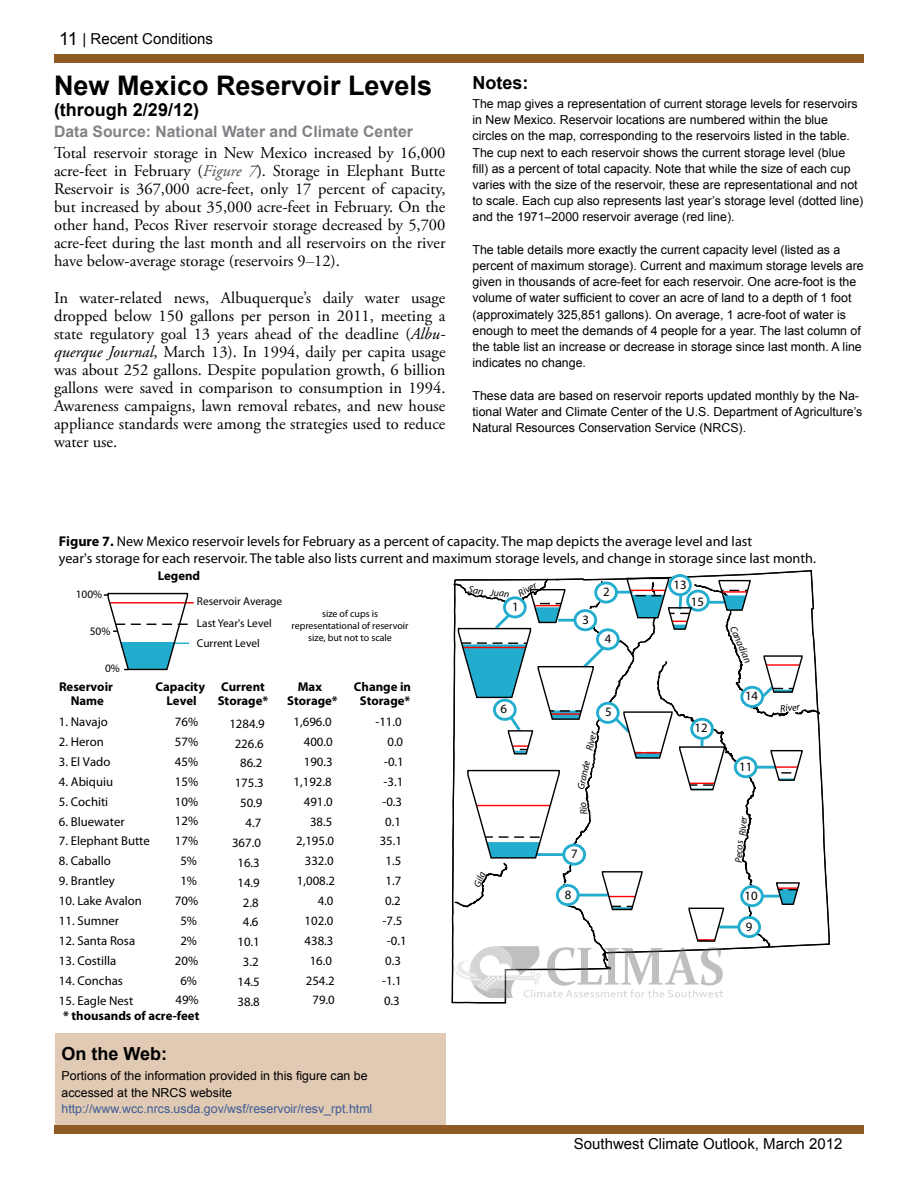
<style>
.page{position:relative;width:918px;height:1188px;background:#fff}
.page>*{position:absolute;margin:0;border:0;box-sizing:border-box;transform-origin:0 0}
.t1{font:700 27px "Arial";color:#000}
.t2{font:700 18px "Arial";color:#000}
.t3{font:16.5px/18px "Adobe Garamond Pro";color:#000;text-align:justify}
.t4{font:700 15.75px "Arial";color:#808285}
.t5{font:15px "Arial";color:#000}
.t6{font:14.25px/17.1px "Myriad Pro";color:#000}
.t7{font:13.05px "Myriad Pro";color:#000}
.t8{font:12.75px/20px "Myriad Pro";color:#000;text-align:right}
.t9{font:700 12.75px/14.2px "Myriad Pro";color:#000;text-align:center}
.t10{font:12.3px/16.2px "Arial";color:#000}
.t11{font:12.3px "Arial";color:#3d5c95}
.t12{font:11.4px "Myriad Pro";color:#000}
.t13{font:9.9px/12px "Myriad Pro";color:#000;text-align:center}
.t14{font:italic 9.9px "Myriad Pro";color:#000}
.s1{font-size:18px}
.s2{font-style:italic;color:#4d4d4f}
.s3{font-style:italic}
.s4{font-weight:700}
</style>
<div class="page">
<div style="left:55px;top:1034px;width:391px;height:99px;background:#e1cab4"></div>
<div style="left:54px;top:1125px;width:810px;height:9px;background:#8e5b24"></div>
<div style="left:54px;top:54px;width:810px;height:9px;background:#8e5b24"></div>
<svg style="left:452px;top:570px;width:377px;height:433px"></svg>
<div style="left:668px;top:574px;width:24px;height:22px;border:3px solid #22accd;border-radius:50%"></div>
<hr style="left:110px;top:602px;width:84px;height:1px;background:#f00">
<svg style="left:104px;top:592px;width:88px;height:79px"></svg>
<img style="left:452px;top:962px;width:284px;height:39px">
<svg style="left:452px;top:577px;width:369px;height:385px"></svg>
<p class="t5" style="left:59px;top:29px;width:155px"><span class="s1">11</span> | Recent Conditions</p>
<h1 class="t1" style="left:54px;top:68px;width:380px">New Mexico Reservoir Levels</h1>
<h2 class="t2" style="left:54px;top:98px;width:147px">(through 2/29/12)</h2>
<p class="t4" style="left:54px;top:121px;width:361px">Data Source: National Water and Climate Center</p>
<p class="t3" style="left:54px;top:144px;width:393px">Total reservoir storage in New Mexico increased by 16,000 acre-feet in February (<span class="s2">Figure 7</span>). Storage in Elephant Butte Reservoir is 367,000 acre-feet, only 17 percent of capacity, but increased by about 35,000 acre-feet in February. On the other hand, Pecos River reservoir storage decreased by 5,700 acre-feet during the last month and all reservoirs on the river have below-average storage (reservoirs 9<span class="s2">–</span>12).</p>
<p class="t3" style="left:54px;top:290px;width:393px">In water-related news, Albuquerque’s daily water usage dropped below 150 gallons per person in 2011, meeting a state regulatory goal 13 years ahead of the deadline (<span class="s3">Albu&shy;querque Journal</span>, March 13). In 1994, daily per capita usage was about 252 gallons. Despite population growth, 6 billion gallons were saved in comparison to consumption in 1994.<br>Awareness campaigns, lawn removal rebates, and new house appliance standards were among the strategies used to reduce water use.</p>
<h2 class="t2" style="left:472px;top:70px;width:57px">Notes:</h2>
<p class="t10" style="left:472px;top:96px;width:392px">The map gives a representation of current storage levels for reservoirs in New Mexico. Reservoir locations are numbered within the blue circles on the map, corresponding to the reservoirs listed in the table.<br>The cup next to each reservoir shows the current storage level (blue fill) as a percent of total capacity. Note that while the size of each cup varies with the size of the reservoir, these are representational and not to scale. Each cup also represents last year’s storage level (dotted line) and the 1971–2000 reservoir average (red line).</p>
<p class="t10" style="left:472px;top:242px;width:393px">The table details more exactly the current capacity level (listed as a percent of maximum storage). Current and maximum storage levels are given in thousands of acre-feet for each reservoir. One acre-foot is the volume of water sufficient to cover an acre of land to a depth of 1 foot (approximately 325,851 gallons). On average, 1 acre-foot of water is enough to meet the demands of 4 people for a year. The last column of the table list an increase or decrease in storage since last month. A line indicates no change.</p>
<p class="t10" style="left:472px;top:387px;width:391px">These data are based on reservoir reports updated monthly by the Na&shy;tional Water and Climate Center of the U.S. Department of Agriculture’s<br>Natural Resources Conservation Service (NRCS).</p>
<p class="t6" style="left:59px;top:532px;width:759px"><span class="s4">Figure 7.</span> New Mexico reservoir levels for February as a percent of capacity. The map depicts the average level and last<br>year's storage for each reservoir. The table also lists current and maximum storage levels, and change in storage since last month.</p>
<p class="t12" style="left:76px;top:588px;width:28px">100%</p>
<p class="t12" style="left:90px;top:625px;width:22px">50%</p>
<p class="t12" style="left:105px;top:661px;width:16px">0%</p>
<p class="t9" style="left:59px;top:679px;width:55px">Reservoir<br>Name</p>
<p class="t9" style="left:158px;top:568px;width:44px">Legend</p>
<p class="t12" style="left:197px;top:595px;width:87px">Reservoir Average</p>
<p class="t12" style="left:197px;top:617px;width:76px">Last Year's Level</p>
<p class="t13" style="left:292px;top:608px;width:118px">size of cups is representational of reservoir size, but not to scale</p>
<p class="t12" style="left:197px;top:636px;width:64px">Current Level</p>
<p class="t9" style="left:156px;top:679px;width:51px">Capacity<br>Level</p>
<p class="t9" style="left:218px;top:679px;width:52px;text-align:left">Current<br>Storage*</p>
<p class="t9" style="left:287px;top:679px;width:52px">Max<br>Storage*</p>
<p class="t9" style="left:354px;top:679px;width:59px">Change in<br>Storage*</p>
<p class="t8" style="left:59px;top:712px;width:50px">1. Navajo</p>
<p class="t8" style="left:59px;top:732px;width:46px">2. Heron</p>
<p class="t8" style="left:59px;top:751px;width:53px">3. El Vado</p>
<p class="t8" style="left:59px;top:771px;width:56px">4. Abiquiu</p>
<p class="t8" style="left:59px;top:791px;width:51px">5. Cochiti</p>
<p class="t8" style="left:59px;top:811px;width:67px">6. Bluewater</p>
<p class="t8" style="left:59px;top:831px;width:93px">7. Elephant Butte</p>
<p class="t8" style="left:59px;top:851px;width:53px">8. Caballo</p>
<p class="t8" style="left:59px;top:871px;width:57px">9. Brantley</p>
<p class="t8" style="left:59px;top:891px;width:85px">10. Lake Avalon</p>
<p class="t8" style="left:59px;top:911px;width:62px">11. Sumner</p>
<p class="t8" style="left:59px;top:930px;width:78px">12. Santa Rosa</p>
<p class="t8" style="left:59px;top:950px;width:59px">13. Costilla</p>
<p class="t8" style="left:59px;top:970px;width:66px">14. Conchas</p>
<p class="t8" style="left:59px;top:990px;width:76px">15. Eagle Nest</p>
<p class="t9" style="left:63px;top:1009px;width:138px">* thousands of acre-feet</p>
<p class="t8" style="left:175px;top:712px;width:25px;text-align:justify">76% 57% 45%</p>
<p class="t7" style="left:175px;top:774px;width:25px">15%</p>
<p class="t8" style="left:175px;top:791px;width:25px;text-align:center">10%<br>12%<br>17%<br>5%<br>1%<br>70%<br>5%<br>2%<br>20%<br>6%<br>49%</p>
<p class="t8" style="left:229px;top:713px;width:37px">1284.9</p>
<p class="t8" style="left:235px;top:733px;width:30px">226.6</p>
<p class="t8" style="left:240px;top:753px;width:24px">86.2</p>
<p class="t8" style="left:235px;top:773px;width:30px">175.3</p>
<p class="t8" style="left:240px;top:793px;width:24px">50.9</p>
<p class="t8" style="left:246px;top:813px;width:17px">4.7</p>
<p class="t8" style="left:232px;top:833px;width:30px">367.0</p>
<p class="t8" style="left:237px;top:852px;width:24px">16.3</p>
<p class="t8" style="left:237px;top:872px;width:24px">14.9</p>
<p class="t8" style="left:243px;top:892px;width:17px">2.8</p>
<p class="t8" style="left:243px;top:912px;width:17px">4.6</p>
<p class="t8" style="left:237px;top:932px;width:24px">10.1</p>
<p class="t8" style="left:243px;top:952px;width:17px">3.2</p>
<p class="t8" style="left:237px;top:972px;width:24px">14.5</p>
<p class="t8" style="left:237px;top:991px;width:24px">38.8</p>
<p class="t8" style="left:294px;top:712px;width:43px">1,696.0<br>400.0<br>190.3<br>1,192.8<br>491.0<br>38.5<br>2,195.0<br>332.0<br>1,008.2<br>4.0<br>102.0<br>438.3<br>16.0<br>254.2<br>79.0</p>
<p class="t8" style="left:375px;top:712px;width:28px">-11.0</p>
<p class="t8" style="left:387px;top:732px;width:17px">0.0</p>
<p class="t8" style="left:384px;top:751px;width:21px">-0.1</p>
<p class="t8" style="left:384px;top:771px;width:21px">-3.1</p>
<p class="t8" style="left:382px;top:791px;width:21px">-0.3</p>
<p class="t8" style="left:385px;top:811px;width:17px">0.1</p>
<p class="t8" style="left:380px;top:831px;width:24px">35.1</p>
<p class="t8" style="left:386px;top:851px;width:17px">1.5</p>
<p class="t8" style="left:386px;top:871px;width:17px">1.7</p>
<p class="t8" style="left:385px;top:891px;width:17px">0.2</p>
<p class="t8" style="left:383px;top:911px;width:21px">-7.5</p>
<p class="t8" style="left:387px;top:930px;width:21px">-0.1</p>
<p class="t8" style="left:385px;top:950px;width:17px">0.3</p>
<p class="t8" style="left:382px;top:970px;width:21px">-1.1</p>
<p class="t8" style="left:384px;top:990px;width:17px">0.3</p>
<h2 class="t2" style="left:62px;top:1042px;width:107px">On the Web:</h2>
<p class="t10" style="left:62px;top:1068px;width:308px">Portions of the information provided in this figure can be accessed at the NRCS website</p>
<p class="t11" style="left:62px;top:1101px;width:312px">http://www.wcc.nrcs.usda.gov/wsf/reservoir/resv_rpt.html</p>
<p class="t14" style="left:491px;top:586px;width:21px;rotate:5deg">Juan</p>
<p class="t14" style="left:516px;top:589px;width:21px;rotate:-30deg">River</p>
<p class="t8" style="left:512px;top:597px;width:8px">1</p>
<p class="t8" style="left:582px;top:609px;width:8px">3</p>
<p class="t8" style="left:603px;top:582px;width:8px">2</p>
<p class="t8" style="left:605px;top:629px;width:8px">4</p>
<p class="t8" style="left:501px;top:699px;width:8px">6</p>
<p class="t8" style="left:605px;top:702px;width:8px">5</p>
<p class="t14" style="left:575px;top:788px;width:61px;rotate:-78deg">Grande River</p>
<p class="t14" style="left:471px;top:884px;width:17px;rotate:-69deg">Gila</p>
<p class="t8" style="left:571px;top:844px;width:8px">7</p>
<p class="t8" style="left:565px;top:884px;width:8px">8</p>
<p class="t8" style="left:673px;top:574px;width:15px">13</p>
<p class="t8" style="left:691px;top:591px;width:15px">15</p>
<p class="t8" style="left:695px;top:718px;width:15px">12</p>
<p class="t14" style="left:738px;top:624px;width:41px;rotate:66deg">Canadian</p>
<p class="t8" style="left:745px;top:686px;width:15px">14</p>
<p class="t8" style="left:739px;top:756px;width:15px">11</p>
<p class="t14" style="left:733px;top:862px;width:48px;rotate:-86deg">Pecos River</p>
<p class="t8" style="left:744px;top:885px;width:15px">10</p>
<p class="t8" style="left:746px;top:916px;width:8px">9</p>
<p class="t14" style="left:780px;top:703px;width:21px;rotate:-5deg">River</p>
<p class="t5" style="left:574px;top:1134px;width:270px">Southwest Climate Outlook, March 2012</p>
</div>
